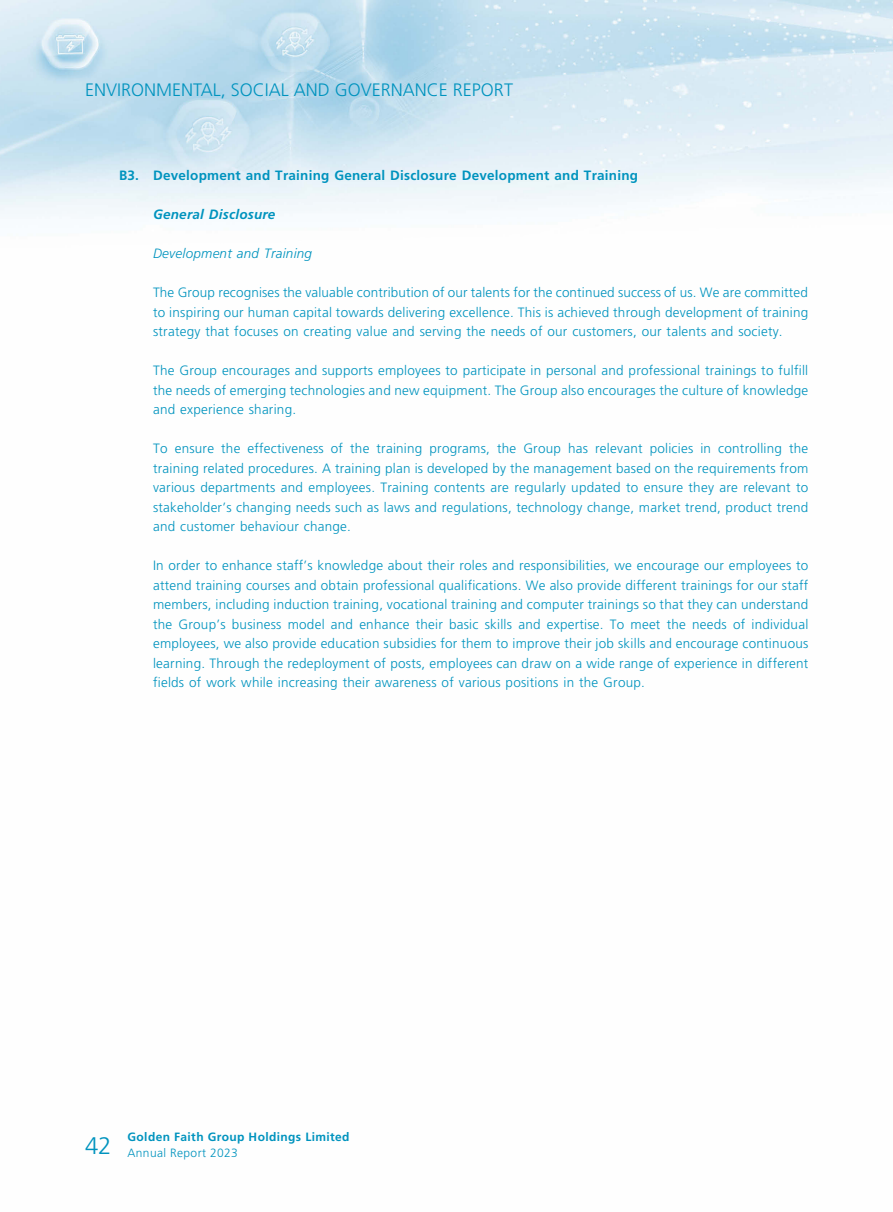
<style>
.page{position:relative;width:893px;height:1212px;background:#fff}
.page>*{position:absolute;margin:0;border:0;box-sizing:border-box;transform-origin:0 0}
.t1{font:300 18px "Frutiger LT Std";color:#0093be}
.t2{font:300 13.5px/19.5px "Frutiger LT Std";letter-spacing:.015em;color:#0093be;text-align:justify}
.t3{font:700 13.5px "Frutiger LT Std";letter-spacing:.015em;color:#0093be}
.t4{font:italic 300 13.5px "Frutiger LT Std";letter-spacing:.015em;color:#0093be}
.t5{font:italic 700 13.5px "Frutiger LT Std";letter-spacing:.015em;color:#0093be}
.t6{font:700 12px/15.9px "Frutiger LT Std";letter-spacing:.03em;color:#0093be}
.s1{font-weight:300}
</style>
<div class="page">
<img style="left:0;top:0;width:893px;height:217px">
<h1 class="t1" style="left:85px;top:80px;width:429px">ENVIRONMENTAL, SOCIAL AND GOVERNANCE REPORT</h1>
<p class="t3" style="left:119px;top:168px;width:520px">B3. Development and Training General Disclosure Development and Training</p>
<p class="t5" style="left:153px;top:207px;width:124px">General Disclosure</p>
<p class="t4" style="left:153px;top:246px;width:161px">Development and Training</p>
<p class="t2" style="left:153px;top:283px;width:657px">The Group recognises the valuable contribution of our talents for the continued success of us. We are committed to inspiring our human capital towards delivering excellence. This is achieved through development of training strategy that focuses on creating value and serving the needs of our customers, our talents and society.</p>
<p class="t2" style="left:153px;top:361px;width:657px">The Group encourages and supports employees to participate in personal and professional trainings to fulfill the needs of emerging technologies and new equipment. The Group also encourages the culture of knowledge and experience sharing.</p>
<p class="t2" style="left:153px;top:439px;width:657px">To ensure the effectiveness of the training programs, the Group has relevant policies in controlling the training related procedures. A training plan is developed by the management based on the requirements from various departments and employees. Training contents are regularly updated to ensure they are relevant to stakeholder’s changing needs such as laws and regulations, technology change, market trend, product trend and customer behaviour change.</p>
<p class="t2" style="left:153px;top:556px;width:657px">In order to enhance staff’s knowledge about their roles and responsibilities, we encourage our employees to attend training courses and obtain professional qualifications. We also provide different trainings for our staff members, including induction training, vocational training and computer trainings so that they can understand the Group’s business model and enhance their basic skills and expertise. To meet the needs of individual employees, we also provide education subsidies for them to improve their job skills and encourage continuous learning. Through the redeployment of posts, employees can draw on a wide range of experience in different fields of work while increasing their awareness of various positions in the Group.</p>
<p class="t6" style="left:85px;top:1129px;width:266px;text-indent:43px">Golden Faith Group Holdings Limited<br><sup>42</sup> <span class="s1">Annual Report 2023</span></p>
</div>
